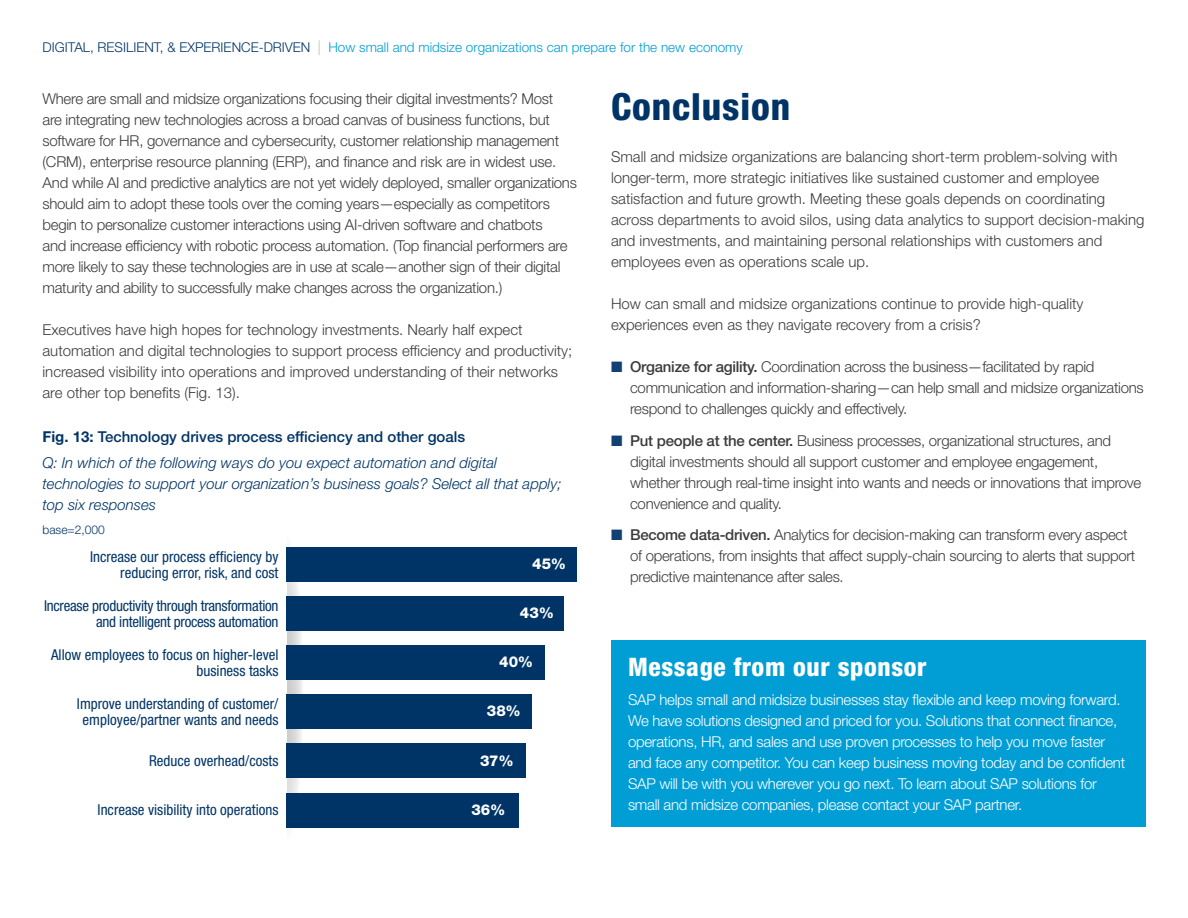
<style>
.page{position:relative;width:1188px;height:918px;background:#fff}
.page>*{position:absolute;margin:0;border:0;box-sizing:border-box;transform-origin:0 0}
.t1{font:800 condensed 37.5px "Helvetica Neue LT Std";letter-spacing:.025em;color:#003466}
.t2{font:800 condensed 25.5px "Helvetica Neue LT Std";letter-spacing:.025em;color:#fff}
.t3{font:300 15px/21px "Helvetica Neue LT Std";letter-spacing:-.02em;color:#3c3c3b}
.t4{font:300 15px/21px "Helvetica Neue LT Std";color:#3c3c3b}
.t5{font:300 15px/21px "Helvetica Neue LT Std";letter-spacing:-.02em;color:#fff}
.t6{font:condensed 15px/16.5px "Helvetica Neue LT Std";color:#003466;text-align:right}
.t7{font:italic 300 15px/26.2px "Helvetica Neue LT Std";color:#003466}
.t8{font:condensed 15px/16.5px "Helvetica Neue LT Std";letter-spacing:-.02em;color:#003466;text-align:right}
.t9{font:800 15px "Helvetica Neue LT Std";letter-spacing:.01em;color:#fff}
.t10{font:300 13.5px "Helvetica Neue LT Std";color:#009ed4}
.t11{font:300 12px "Helvetica Neue LT Std";color:#003466}
.s1{color:#003466}
.s2{font-size:14.85px;color:#bfbab5}
.s3{font-weight:700;font-style:normal}
.s4{font-weight:500;font-style:normal}
.s5{color:#104172}
.s6{font-weight:500}
</style>
<div class="page">
<svg style="left:269px;top:533px;width:35px;height:311px"></svg>
<div style="left:193px;top:532px;width:93px;height:313px;background:#fff"></div>
<div style="left:611px;top:641px;width:534px;height:186px;background:#009ed4"></div>
<div style="left:286px;top:548px;width:291px;height:34px;background:#003466"></div>
<div style="left:286px;top:597px;width:278px;height:34px;background:#003466"></div>
<div style="left:286px;top:646px;width:259px;height:34px;background:#003466"></div>
<div style="left:286px;top:695px;width:246px;height:34px;background:#003466"></div>
<div style="left:286px;top:744px;width:239px;height:34px;background:#003466"></div>
<div style="left:286px;top:793px;width:233px;height:34px;background:#003466"></div>
<p class="t10" style="left:43px;top:39px;width:702px"><span class="s1">DIGITAL, RESILIENT, &amp; EXPERIENCE-DRIVEN</span> <span class="s2">|</span> How small and midsize organizations can prepare for the new economy</p>
<p class="t3" style="left:43px;top:88px;width:536px">Where are small and midsize organizations focusing their digital investments? Most<br>are integrating new technologies across a broad canvas of business functions, but software for HR, governance and cybersecurity, customer relationship management (CRM), enterprise resource planning (ERP), and finance and risk are in widest use.<br>And while AI and predictive analytics are not yet widely deployed, smaller organizations should aim to adopt these tools over the coming years—especially as competitors begin to personalize customer interactions using AI-driven software and chatbots<br>and increase efficiency with robotic process automation. (Top financial performers are more likely to say these technologies are in use at scale—another sign of their digital maturity and ability to successfully make changes across the organization.)</p>
<p class="t4" style="left:43px;top:319px;width:531px">Executives have high hopes for technology investments. Nearly half expect automation and digital technologies to support process efficiency and productivity; increased visibility into operations and improved understanding of their networks are other top benefits (Fig. 13).</p>
<p class="t7" style="left:43px;top:423px;width:456px"><span class="s3">Fig. 13:</span> <span class="s4">Technology drives process efficiency and other goals<br></span>Q: In which of the following ways do you expect automation and digital</p>
<p class="t7" style="left:43px;top:473px;width:520px;line-height:21px">technologies to support your organization’s business goals? Select all that apply; top six responses</p>
<p class="t11" style="left:43px;top:522px;width:64px">base=2,000</p>
<h1 class="t1" style="left:611px;top:84px;width:181px">Conclusion</h1>
<p class="t4" style="left:611px;top:146px;width:535px">Small and midsize organizations are balancing short-term problem-solving with longer-term, more strategic initiatives like sustained customer and employee satisfaction and future growth. Meeting these goals depends on coordinating across departments to avoid silos, using data analytics to support decision-making and investments, and maintaining personal relationships with customers and employees even as operations scale up.</p>
<p class="t4" style="left:611px;top:293px;width:474px">How can small and midsize organizations continue to provide high-quality experiences even as they navigate recovery from a crisis?</p>
<p class="t3" style="left:630px;top:356px;width:515px;text-indent:-19px"><span class="s5">■</span> <span class="s6">Organize for agility.</span> Coordination across the business—facilitated by rapid communication and information-sharing—can help small and midsize organizations respond to challenges quickly and effectively.</p>
<p class="t3" style="left:630px;top:430px;width:513px;text-indent:-19px"><span class="s5">■</span> <span class="s6">Put people at the center.</span> Business processes, organizational structures, and digital investments should all support customer and employee engagement, whether through real-time insight into wants and needs or innovations that improve convenience and quality.</p>
<p class="t3" style="left:630px;top:524px;width:507px;text-indent:-19px"><span class="s5">■</span> <span class="s6">Become data-driven.</span> Analytics for decision-making can transform every aspect of operations, from insights that affect supply-chain sourcing to alerts that support predictive maintenance after sales.</p>
<p class="t6" style="left:90px;top:548px;width:190px">Increase our process efficiency by reducing error, risk, and cost</p>
<p class="t8" style="left:44px;top:597px;width:236px">Increase productivity through transformation and intelligent process automation</p>
<p class="t6" style="left:51px;top:646px;width:229px">Allow employees to focus on higher-level business tasks</p>
<p class="t6" style="left:77px;top:695px;width:203px;text-align:center">Improve understanding of customer/ employee/partner wants and needs</p>
<p class="t6" style="left:149px;top:753px;width:131px">Reduce overhead/costs</p>
<p class="t6" style="left:98px;top:802px;width:182px">Increase visibility into operations</p>
<p class="t9" style="left:532px;top:555px;width:35px">45%</p>
<p class="t9" style="left:520px;top:604px;width:36px">43%</p>
<p class="t9" style="left:499px;top:653px;width:36px">40%</p>
<p class="t9" style="left:487px;top:702px;width:36px">38%</p>
<p class="t9" style="left:480px;top:751px;width:35px">37%</p>
<p class="t9" style="left:471px;top:800px;width:36px">36%</p>
<h2 class="t2" style="left:628px;top:651px;width:300px">Message from our sponsor</h2>
<p class="t5" style="left:628px;top:689px;width:499px">SAP helps small and midsize businesses stay flexible and keep moving forward.<br>We have solutions designed and priced for you. Solutions that connect finance, operations, HR, and sales and use proven processes to help you move faster and face any competitor. You can keep business moving today and be confident SAP will be with you wherever you go next. To learn about SAP solutions for small and midsize companies, please contact your SAP partner.</p>
</div>
